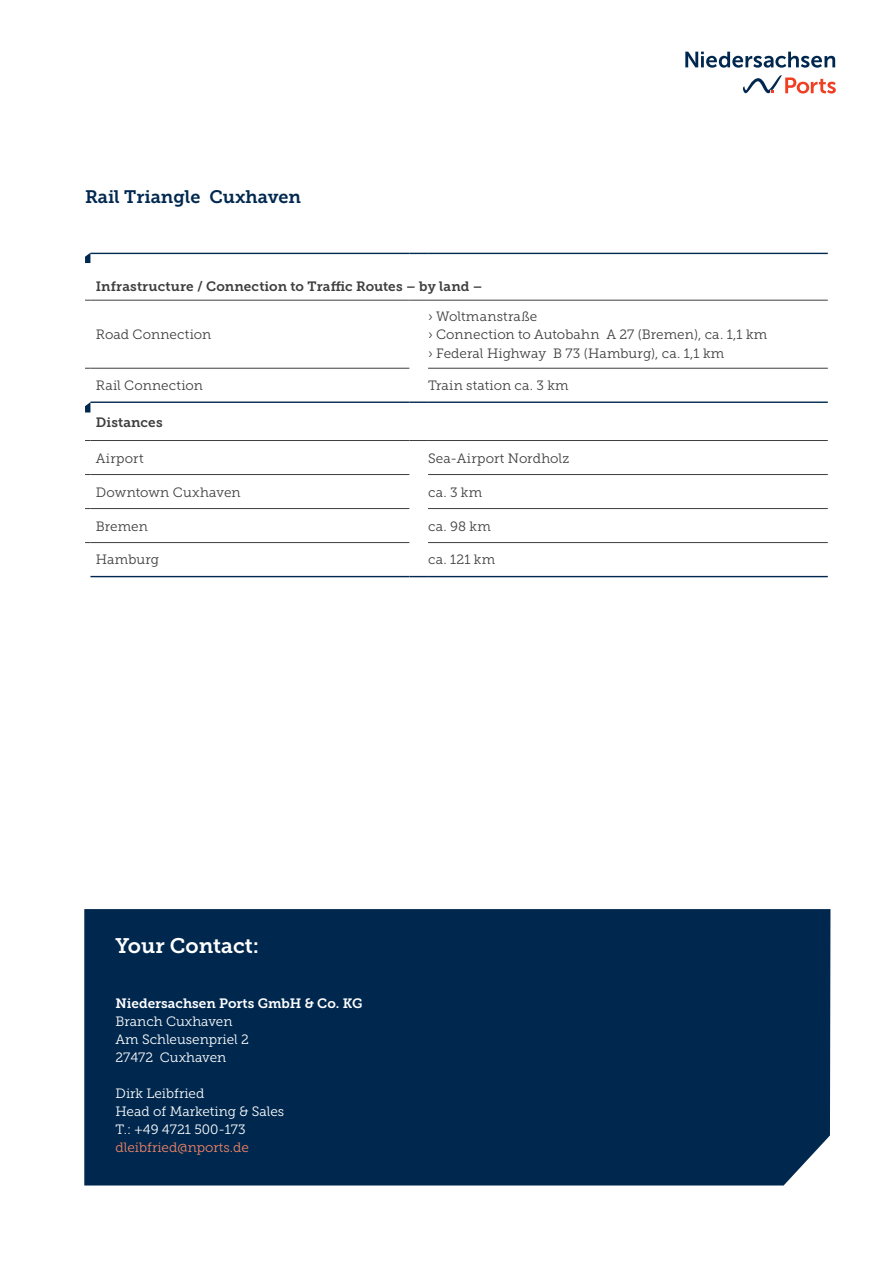
<style>
.page{position:relative;width:893px;height:1263px;background:#fff}
.page>*{position:absolute;margin:0;border:0;box-sizing:border-box;transform-origin:0 0}
.t1{font:21px "Museo Slab 700";color:#fff}
.t2{font:18px "Museo Slab 700";color:#00284f}
.t3{font:13.5px/18.6px "Museo Slab 300";letter-spacing:.01em;color:#3e3e3f}
.t4{font:13.5px/18px "Museo Slab 300";color:#fff}
.t5{font:13.5px "Museo Slab 700";letter-spacing:.01em;color:#3e3e3f}
.t6{font:13.5px "Museo Slab 700";color:#fff}
.t7{font:13.5px "Museo Slab 300";color:#f48465}
</style>
<div class="page">
<svg style="left:685px;top:52px;width:150px;height:16px"></svg>
<svg style="left:743px;top:75px;width:93px;height:19px"></svg>
<hr style="left:90px;top:368px;width:319px;height:1px;background:#3e3e3f">
<hr style="left:428px;top:368px;width:400px;height:1px;background:#3e3e3f">
<hr style="left:90px;top:474px;width:319px;height:1px;background:#3e3e3f">
<hr style="left:428px;top:474px;width:400px;height:1px;background:#3e3e3f">
<hr style="left:90px;top:508px;width:319px;height:1px;background:#3e3e3f">
<hr style="left:428px;top:508px;width:400px;height:1px;background:#3e3e3f">
<hr style="left:90px;top:542px;width:319px;height:1px;background:#3e3e3f">
<hr style="left:428px;top:542px;width:400px;height:1px;background:#3e3e3f">
<hr style="left:90px;top:253px;width:319px;height:1px;background:#00284f">
<svg style="left:409px;top:253px;width:19px;height:1px"></svg>
<hr style="left:428px;top:253px;width:400px;height:1px;background:#00284f">
<hr style="left:90px;top:401px;width:319px;height:2px;background:#00284f">
<svg style="left:409px;top:401px;width:19px;height:2px"></svg>
<hr style="left:428px;top:401px;width:400px;height:2px;background:#00284f">
<hr style="left:90px;top:300px;width:319px;height:1px;background:#3e3e3f">
<svg style="left:409px;top:300px;width:19px;height:1px"></svg>
<hr style="left:428px;top:300px;width:400px;height:1px;background:#3e3e3f">
<hr style="left:90px;top:440px;width:319px;height:1px;background:#3e3e3f">
<svg style="left:409px;top:440px;width:19px;height:1px"></svg>
<hr style="left:428px;top:440px;width:400px;height:1px;background:#3e3e3f">
<hr style="left:90px;top:576px;width:319px;height:1px;background:#00284f">
<svg style="left:409px;top:576px;width:19px;height:1px"></svg>
<hr style="left:428px;top:576px;width:400px;height:1px;background:#00284f">
<svg style="left:85px;top:253px;width:5px;height:10px"></svg>
<svg style="left:85px;top:402px;width:5px;height:10px"></svg>
<div style="left:84px;top:909px;width:747px;height:277px;background:#00284f"></div>
<h2 class="t2" style="left:85px;top:187px;width:217px">Rail Triangle Cuxhaven</h2>
<p class="t5" style="left:96px;top:279px;width:388px">Infrastructure / Connection to Traffic Routes – by land –</p>
<p class="t3" style="left:96px;top:325px;width:117px">Road Connection</p>
<p class="t3" style="left:428px;top:307px;width:341px">› Woltmanstraße<br>› Connection to Autobahn A 27 (Bremen), ca. 1,1 km › Federal Highway B 73 (Hamburg), ca. 1,1 km</p>
<p class="t3" style="left:96px;top:376px;width:109px">Rail Connection</p>
<p class="t3" style="left:428px;top:376px;width:142px">Train station ca. 3 km</p>
<p class="t5" style="left:96px;top:414px;width:68px">Distances</p>
<p class="t3" style="left:96px;top:449px;width:49px">Airport</p>
<p class="t3" style="left:428px;top:449px;width:143px">Sea-Airport Nordholz</p>
<p class="t3" style="left:96px;top:483px;width:146px">Downtown Cuxhaven</p>
<p class="t3" style="left:428px;top:483px;width:56px">ca. 3 km</p>
<p class="t3" style="left:96px;top:517px;width:54px">Bremen</p>
<p class="t3" style="left:428px;top:517px;width:64px">ca. 98 km</p>
<p class="t3" style="left:96px;top:550px;width:65px">Hamburg</p>
<p class="t3" style="left:428px;top:550px;width:69px">ca. 121 km</p>
<h1 class="t1" style="left:116px;top:934px;width:145px">Your Contact:</h1>
<p class="t6" style="left:116px;top:996px;width:249px">Niedersachsen Ports GmbH &amp; Co. KG</p>
<p class="t4" style="left:116px;top:1013px;width:135px">Branch Cuxhaven<br>Am Schleusenpriel 2<br>27472 Cuxhaven</p>
<p class="t4" style="left:116px;top:1085px;width:170px">Dirk Leibfried<br>Head of Marketing &amp; Sales<br>T.: +49 4721 500-173</p>
<p class="t7" style="left:116px;top:1140px;width:135px">dleibfried@nports.de</p>
</div>
